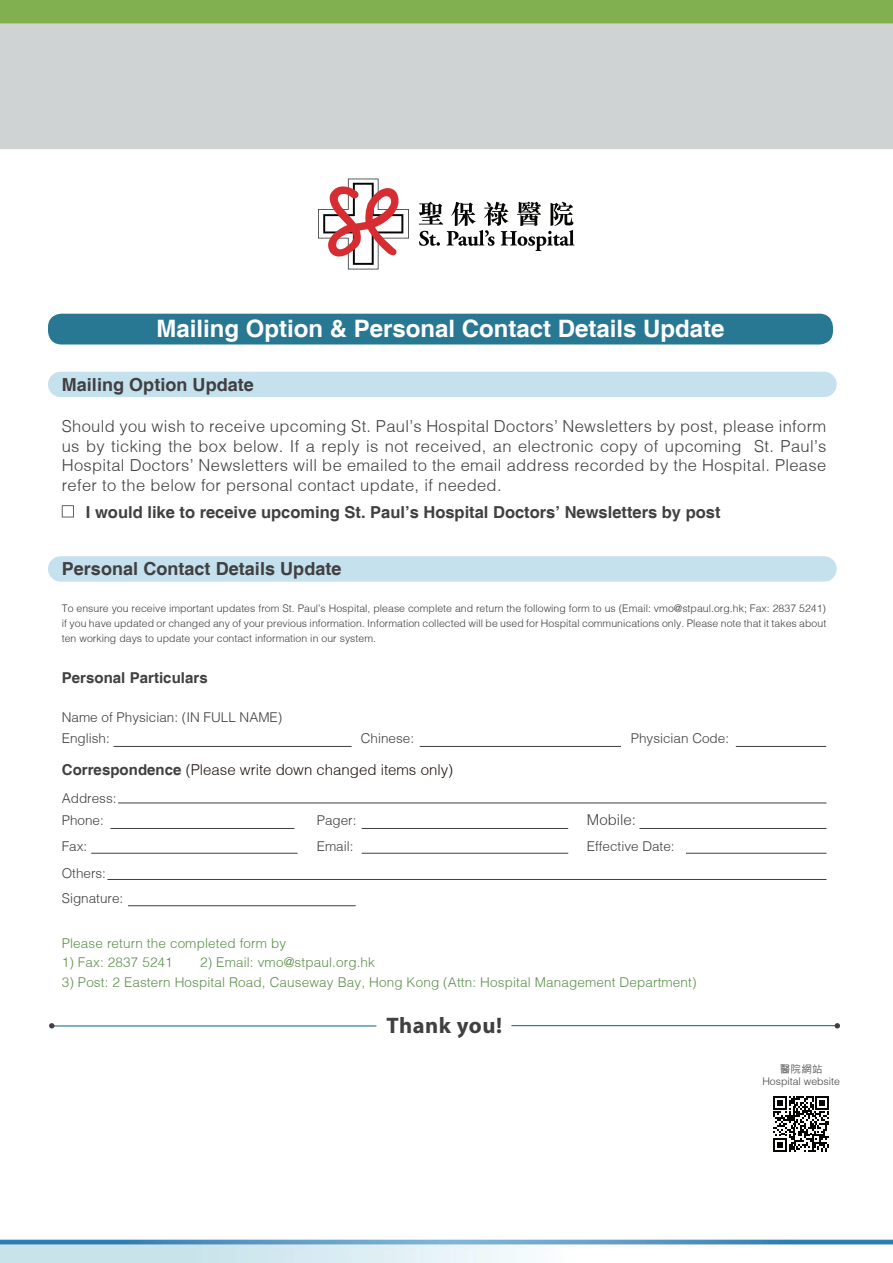
<style>
.page{position:relative;width:893px;height:1263px;background:#fff}
.page>*{position:absolute;margin:0;border:0;box-sizing:border-box;transform-origin:0 0}
.t1{font:700 24px "Helvetica";color:#fff}
.t2{font:700 22.5px "Myriad Pro";letter-spacing:.025em;color:#403f41}
.t3{font:700 18px "Helvetica";letter-spacing:.005em;color:#403f41}
.t4{font:300 16.5px/19.5px "Helvetica";letter-spacing:.02em;color:#403f41;text-align:justify}
.t5{font:700 16.5px "Helvetica";color:#403f41}
.t6{font:300 15px "Helvetica";color:#221613}
.t7{font:700 15px "Helvetica";letter-spacing:.005em;color:#403f41}
.t8{font:300 15px "Helvetica";color:#403f41}
.t9{font:300 13.5px "Helvetica";letter-spacing:.01em;color:#5c904b}
.t10{font:300 13.5px/21.5px "Helvetica";color:#403f41}
.t11{font:300 10.5px/15px "Helvetica";letter-spacing:.005em;color:#403f41;text-align:justify}
.t12{font:300 10.5px "Helvetica";color:#414041}
.t13{font:10.5px "Microsoft Jheng Hei";color:#414041}
.s1{font-weight:700;color:#403f41}
</style>
<div class="page">
<img style="left:0;top:0;width:893px;height:1263px">
<div style="left:769px;top:1092px;width:64px;height:64px;background:#fff"></div>
<svg style="left:773px;top:1096px;width:56px;height:56px"></svg>
<div style="left:48px;top:314px;width:785px;height:30px;background:#297893;border-radius:14px"></div>
<hr style="left:113px;top:746px;width:239px;height:1px;background:#403f41">
<hr style="left:736px;top:746px;width:90px;height:1px;background:#403f41">
<hr style="left:420px;top:746px;width:201px;height:1px;background:#403f41">
<hr style="left:110px;top:828px;width:184px;height:1px;background:#403f41">
<hr style="left:362px;top:828px;width:206px;height:1px;background:#403f41">
<hr style="left:639px;top:828px;width:187px;height:1px;background:#403f41">
<hr style="left:128px;top:905px;width:228px;height:1px;background:#403f41">
<hr style="left:107px;top:879px;width:719px;height:1px;background:#403f41">
<hr style="left:91px;top:853px;width:206px;height:1px;background:#403f41">
<hr style="left:362px;top:853px;width:206px;height:1px;background:#403f41">
<hr style="left:686px;top:853px;width:140px;height:1px;background:#403f41">
<hr style="left:118px;top:802px;width:708px;height:1px;background:#403f41">
<hr style="left:511px;top:1025px;width:326px;height:1px;background:#297893">
<svg style="left:835px;top:1023px;width:5px;height:5px"></svg>
<hr style="left:52px;top:1025px;width:324px;height:1px;background:#297893">
<svg style="left:49px;top:1023px;width:5px;height:5px"></svg>
<div style="left:48px;top:372px;width:789px;height:25px;background:#c5e1ee;border-radius:13px"></div>
<div style="left:48px;top:556px;width:789px;height:26px;background:#c5e1ee;border-radius:13px"></div>
<svg style="left:62px;top:505px;width:12px;height:12px"></svg>
<h1 class="t1" style="left:156px;top:314px;width:570px">Mailing Option &amp; Personal Contact Details Update</h1>
<h3 class="t3" style="left:62px;top:373px;width:194px">Mailing Option Update</h3>
<p class="t4" style="left:62px;top:416px;width:766px">Should you wish to receive upcoming St. Paul’s Hospital Doctors’ Newsletters by post, please inform us by ticking the box below. If a reply is not received, an electronic copy of upcoming St. Paul’s Hospital Doctors’ Newsletters will be emailed to the email address recorded by the Hospital. Please refer to the below for personal contact update, if needed.</p>
<h3 class="t5" style="left:86px;top:502px;width:636px">I would like to receive upcoming St. Paul’s Hospital Doctors’ Newsletters by post</h3>
<h3 class="t3" style="left:62px;top:558px;width:281px">Personal Contact Details Update</h3>
<p class="t11" style="left:62px;top:600px;width:766px">To ensure you receive important updates from St. Paul’s Hospital, please complete and return the following form to us (Email: vmo@stpaul.org.hk; Fax: 2837 5241) if you have updated or changed any of your previous information. Information collected will be used for Hospital communications only. Please note that it takes about ten working days to update your contact information in our system.</p>
<h3 class="t7" style="left:62px;top:669px;width:147px">Personal Particulars</h3>
<p class="t10" style="left:62px;top:706px;width:222px">Name of Physician: (IN FULL NAME)<br>English:</p>
<p class="t10" style="left:361px;top:727px;width:55px">Chinese:</p>
<p class="t10" style="left:631px;top:727px;width:100px">Physician Code:</p>
<h3 class="t6" style="left:62px;top:760px;width:393px"><span class="s1">Correspondence</span> (Please write down changed items only)</h3>
<p class="t10" style="left:62px;top:786px;width:56px;line-height:22.5px">Address:<br>Phone:</p>
<p class="t10" style="left:317px;top:809px;width:41px">Pager:</p>
<h3 class="t8" style="left:587px;top:810px;width:51px">Mobile:</h3>
<p class="t10" style="left:62px;top:835px;width:27px">Fax:</p>
<p class="t10" style="left:317px;top:835px;width:38px">Email:</p>
<p class="t10" style="left:587px;top:835px;width:89px">Effective Date:</p>
<p class="t10" style="left:62px;top:862px;width:46px">Others:</p>
<p class="t10" style="left:62px;top:887px;width:63px">Signature:</p>
<p class="t9" style="left:62px;top:934px;width:226px">Please return the completed form by</p>
<p class="t9" style="left:62px;top:954px;width:112px">1) Fax: 2837 5241</p>
<p class="t9" style="left:200px;top:954px;width:176px">2) Email: vmo@stpaul.org.hk</p>
<p class="t9" style="left:62px;top:973px;width:636px">3) Post: 2 Eastern Hospital Road, Causeway Bay, Hong Kong (Attn: Hospital Management Department)</p>
<h2 class="t2" style="left:386px;top:1011px;width:117px">Thank you!</h2>
<p class="t13" style="left:780px;top:1062px;width:44px">醫院網站</p>
<p class="t12" style="left:762px;top:1074px;width:79px">Hospital website</p>
</div>
